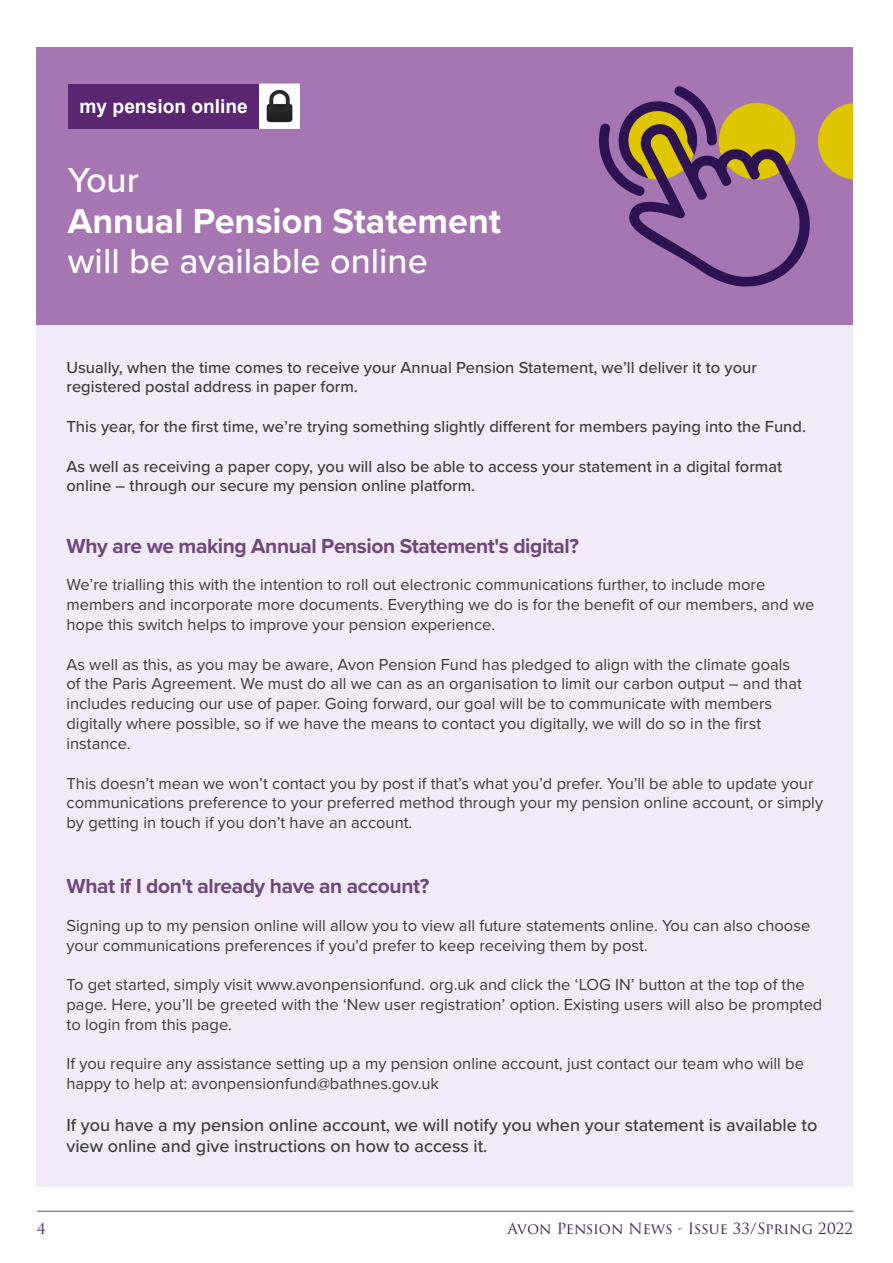
<style>
.page{position:relative;width:893px;height:1263px;background:#fff}
.page>*{position:absolute;margin:0;border:0;box-sizing:border-box;transform-origin:0 0}
.t1{font:500 36px "Proxima Nova";color:#fff}
.t2{font:700 36px "Proxima Nova";color:#fff}
.t3{font:700 21px "Proxima Nova";letter-spacing:-.02em;color:#6f4879}
.t4{font:700 19.2px "Arial";color:#fff}
.t5{font:500 18px/21.6px "Proxima Nova";color:#3c3c3b}
.t6{font:16.5px/19.8px "Proxima Nova";color:#3c3c3b}
.t7{font:500 16.5px/19.8px "Proxima Nova";color:#3c3c3b}
.t8{font:15px "Trajan Pro 3";color:#3b215e}
</style>
<div class="page">
<hr style="left:37px;top:1211px;width:816px;height:1px;background:#575756">
<div style="left:37px;top:47px;width:816px;height:278px;background:#a576b2"></div>
<div style="left:68px;top:84px;width:192px;height:45px;background:#5a2672"></div>
<div style="left:260px;top:84px;width:39px;height:44px;background:#fff"></div>
<img style="left:266px;top:89px;width:27px;height:34px">
<div style="left:259px;top:84px;width:40px;height:45px;border:1px solid #fff"></div>
<svg style="left:599px;top:86px;width:211px;height:201px"></svg>
<svg style="left:818px;top:103px;width:35px;height:77px"></svg>
<div style="left:37px;top:325px;width:816px;height:861px;background:#f0ebf6"></div>
<p class="t4" style="left:80px;top:93px;width:170px">my pension online</p>
<h1 class="t1" style="left:68px;top:153px;width:73px">Your</h1>
<h1 class="t2" style="left:68px;top:194px;width:435px">Annual Pension Statement</h1>
<h1 class="t1" style="left:68px;top:234px;width:362px">will be available online</h1>
<p class="t7" style="left:66px;top:357px;width:692px">Usually, when the time comes to receive your Annual Pension Statement, we’ll deliver it to your registered postal address in paper form.</p>
<p class="t7" style="left:66px;top:416px;width:741px">This year, for the first time, we’re trying something slightly different for members paying into the Fund.</p>
<p class="t7" style="left:66px;top:456px;width:717px">As well as receiving a paper copy, you will also be able to access your statement in a digital format online – through our secure my pension online platform.</p>
<p class="t3" style="left:66px;top:530px;width:514px">Why are we making Annual Pension Statement's digital?</p>
<p class="t6" style="left:66px;top:574px;width:749px">We’re trialling this with the intention to roll out electronic communications further, to include more members and incorporate more documents. Everything we do is for the benefit of our members, and we hope this switch helps to improve your pension experience.</p>
<p class="t6" style="left:66px;top:653px;width:737px">As well as this, as you may be aware, Avon Pension Fund has pledged to align with the climate goals of the Paris Agreement. We must do all we can as an organisation to limit our carbon output – and that includes reducing our use of paper. Going forward, our goal will be to communicate with members digitally where possible, so if we have the means to contact you digitally, we will do so in the first instance.</p>
<p class="t6" style="left:66px;top:772px;width:758px">This doesn’t mean we won’t contact you by post if that’s what you’d prefer. You’ll be able to update your communications preference to your preferred method through your my pension online account, or simply by getting in touch if you don’t have an account.</p>
<p class="t3" style="left:66px;top:870px;width:364px">What if I don't already have an account?</p>
<p class="t6" style="left:66px;top:914px;width:745px">Signing up to my pension online will allow you to view all future statements online. You can also choose your communications preferences if you'd prefer to keep receiving them by post.</p>
<p class="t6" style="left:66px;top:974px;width:757px">To get started, simply visit www.avonpensionfund. org.uk and click the ‘LOG IN’ button at the top of the page. Here, you’ll be greeted with the ‘New user registration’ option. Existing users will also be prompted to login from this page.</p>
<p class="t6" style="left:66px;top:1053px;width:739px">If you require any assistance setting up a my pension online account, just contact our team who will be happy to help at: avonpensionfund@bathnes.gov.uk</p>
<p class="t5" style="left:66px;top:1113px;width:752px">If you have a my pension online account, we will notify you when your statement is available to view online and give instructions on how to access it.</p>
<p class="t8" style="left:37px;top:1218px;width:11px">4</p>
<p class="t8" style="left:507px;top:1218px;width:347px">Avon Pension News - Issue 33/Spring 2022</p>
</div>
